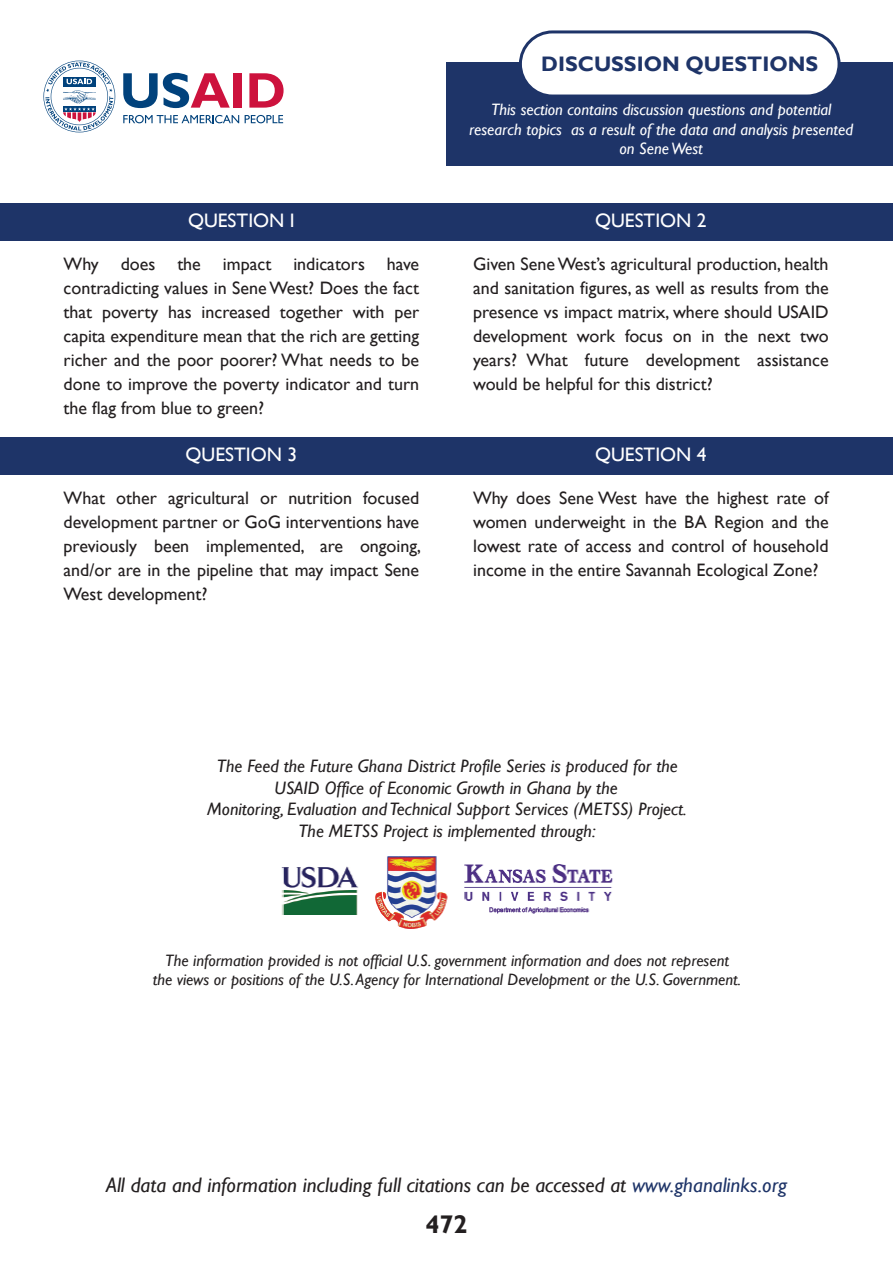
<style>
.page{position:relative;width:893px;height:1263px;background:#fff}
.page>*{position:absolute;margin:0;border:0;box-sizing:border-box;transform-origin:0 0}
.t1{font:700 25.5px "Gill Sans";color:#231f20}
.t2{font:italic 21px "Gill Sans";color:#231f20}
.t3{font:700 21px "Gill Sans";color:#1e3468}
.t4{font:19.5px "Gill Sans";color:#fff}
.t5{font:18px/24px "Gill Sans";color:#231f20;text-align:justify}
.t6{font:italic 18px/21.6px "Gill Sans";color:#231f20;text-align:center}
.t7{font:italic 16.5px/19.8px "Gill Sans";color:#231f20;text-align:center}
.t8{font:italic 16.5px/19.8px "Gill Sans";color:#fff;text-align:center}
.s1{color:#1e3468}
</style>
<div class="page">
<div style="left:446px;top:63px;width:447px;height:103px;background:#1e3468"></div>
<div style="left:520px;top:32px;width:319px;height:64px;background:#fff;border-radius:32px"></div>
<div style="left:519px;top:30px;width:321px;height:68px;border:3px solid #1e3468;border-radius:32px"></div>
<div style="left:0;top:437px;width:446px;height:37px;background:#1e3468"></div>
<div style="left:447px;top:437px;width:446px;height:37px;background:#1e3468"></div>
<div style="left:0;top:203px;width:893px;height:37px;background:#1e3468"></div>
<img style="left:281px;top:856px;width:332px;height:73px">
<svg style="left:123px;top:115px;width:116px;height:8px"></svg>
<svg style="left:245px;top:115px;width:38px;height:8px"></svg>
<svg style="left:123px;top:73px;width:107px;height:35px"></svg>
<div style="left:234px;top:73px;width:8px;height:35px;background:#cd123d"></div>
<svg style="left:249px;top:73px;width:35px;height:35px"></svg>
<svg style="left:43px;top:61px;width:72px;height:71px"></svg>
<p class="t3" style="left:541px;top:51px;width:278px">DISCUSSION QUESTIONS</p>
<p class="t8" style="left:469px;top:99px;width:385px">This section contains discussion questions and potential research topics as a result of the data and analysis presented on Sene West</p>
<p class="t4" style="left:188px;top:209px;width:108px">QUESTION I</p>
<p class="t4" style="left:595px;top:209px;width:113px">QUESTION 2</p>
<p class="t5" style="left:64px;top:252px;width:357px">Why does the impact indicators have contradicting values in Sene West? Does the fact that poverty has increased together with per capita expenditure mean that the rich are getting richer and the poor poorer? What needs to be done to improve the poverty indicator and turn the flag from blue to green?</p>
<p class="t4" style="left:186px;top:443px;width:113px">QUESTION 3</p>
<p class="t5" style="left:64px;top:486px;width:359px">What other agricultural or nutrition focused development partner or GoG interventions have previously been implemented, are ongoing, and/or are in the pipeline that may impact Sene West development?</p>
<p class="t5" style="left:473px;top:252px;width:357px">Given Sene West’s agricultural production, health and sanitation figures, as well as results from the presence vs impact matrix, where should USAID development work focus on in the next two years? What future development assistance would be helpful for this district?</p>
<p class="t4" style="left:595px;top:443px;width:113px">QUESTION 4</p>
<p class="t5" style="left:473px;top:486px;width:357px">Why does Sene West have the highest rate of women underweight in the BA Region and the lowest rate of access and control of household income in the entire Savannah Ecological Zone?</p>
<p class="t6" style="left:207px;top:755px;width:481px">The Feed the Future Ghana District Profile Series is produced for the USAID Office of Economic Growth in Ghana by the<br>Monitoring, Evaluation and Technical Support Services (METSS) Project.<br>The METSS Project is implemented through:</p>
<p class="t7" style="left:153px;top:950px;width:590px">The information provided is not official U.S. government information and does not represent<br>the views or positions of the U.S. Agency for International Development or the U.S. Government.</p>
<p class="t2" style="left:106px;top:1173px;width:683px">All data and information including full citations can be accessed at <span class="s1">www.ghanalinks.org</span></p>
<h1 class="t1" style="left:425px;top:1209px;width:44px">472</h1>
</div>
